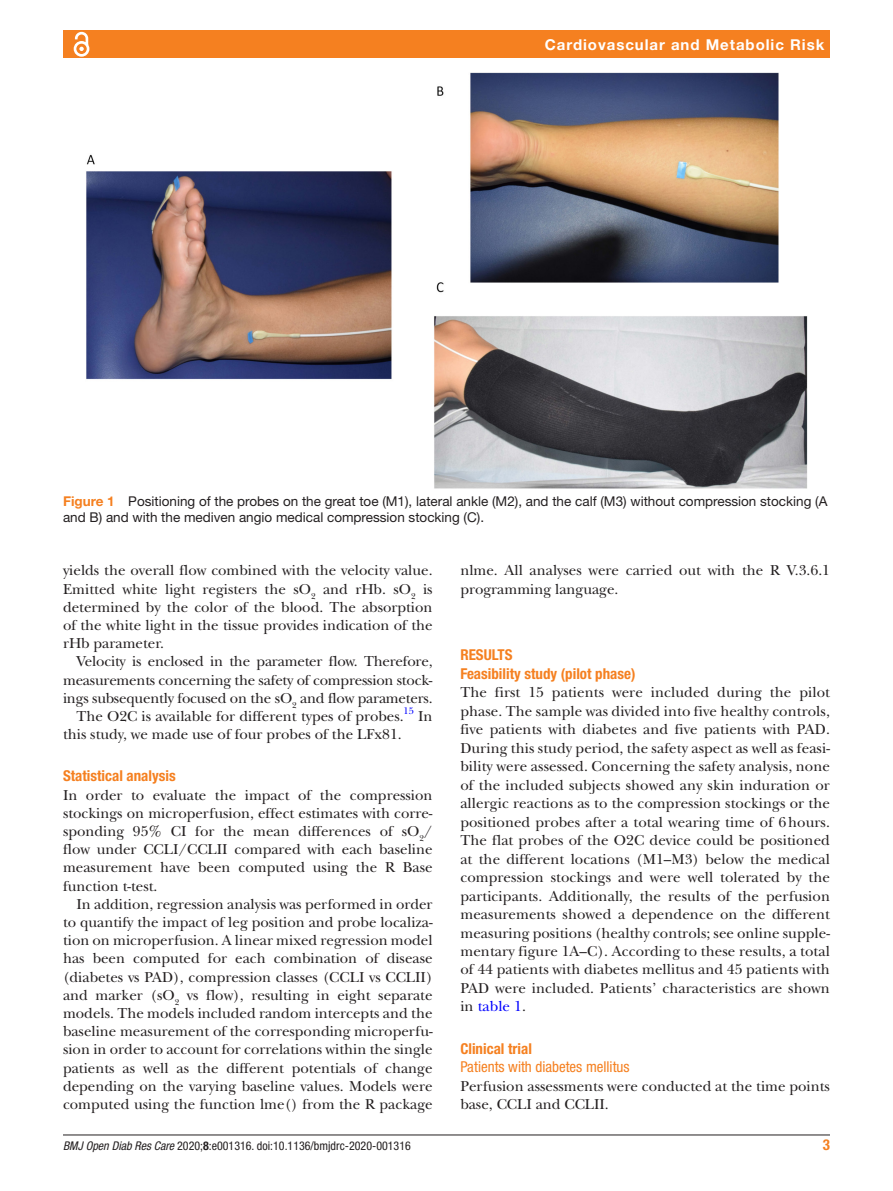
<style>
.page{position:relative;width:893px;height:1191px;background:#fff}
.page>*{position:absolute;margin:0;border:0;box-sizing:border-box;transform-origin:0 0}
.t1{font:15px/18.1px "New Baskerville";color:#231f20;text-align:justify}
.t2{font:700 condensed 15px/18.5px "Helvetica Neue LT Std";color:#f58020}
.t3{font:700 15px "Helvetica Neue LT Std";letter-spacing:.065em;color:#fff}
.t4{font:condensed 15px "Helvetica Neue LT Std";color:#f58020}
.t5{font:13.5px/16.2px "Helvetica Neue LT Std";color:#231f20}
.t6{font:condensed 12px "Helvetica Neue LT Std";color:#231f20}
.t7{font:9.9px "New Baskerville";color:#00f}
.s1{font-weight:700;color:#f58020}
.s2{color:#00f}
.s3{font-style:italic}
.s4{font-weight:700}
</style>
<div class="page">
<hr style="left:63px;top:1134px;width:767px;height:1px;background:#231f20">
<div style="left:63px;top:31px;width:767px;height:27px;background:#f58020"></div>
<svg style="left:73px;top:31px;width:17px;height:26px"></svg>
<img style="left:86px;top:73px;width:722px;height:415px">
<p class="t3" style="left:545px;top:35px;width:281px">Cardiovascular and Metabolic Risk</p>
<p class="t5" style="left:63px;top:492px;width:766px"><span class="s1">Figure 1</span> Positioning of the probes on the great toe (M1), lateral ankle (M2), and the calf (M3) without compression stocking (A and B) and with the mediven angio medical compression stocking (C).</p>
<p class="t1" style="left:63px;top:561px;width:371px">yields the overall flow combined with the velocity value.<br>Emitted white light registers the sO<sub>2</sub> and rHb. sO<sub>2</sub> is determined by the color of the blood. The absorption of the white light in the tissue provides indication of the rHb parameter.</p>
<p class="t1" style="left:77px;top:652px;width:358px">Velocity is enclosed in the parameter flow. Therefore,</p>
<p class="t1" style="left:63px;top:670px;width:371px">measurements concerning the safety of compression stock-</p>
<p class="t1" style="left:63px;top:689px;width:371px">ings subsequently focused on the sO<sub>2</sub> and flow parameters.</p>
<p class="t1" style="left:76px;top:707px;width:329px">The O2C is available for different types of probes.</p>
<p class="t7" style="left:404px;top:705px;width:12px">15</p>
<p class="t1" style="left:418px;top:707px;width:16px">In</p>
<p class="t1" style="left:63px;top:725px;width:340px">this study, we made use of four probes of the LFx81.</p>
<p class="t2" style="left:63px;top:766px;width:114px">Statistical analysis</p>
<p class="t1" style="left:63px;top:786px;width:371px">In order to evaluate the impact of the compression stockings on microperfusion, effect estimates with corre&shy;sponding 95% CI for the mean differences of sO<sub>2</sub>/ flow under CCLI/CCLII compared with each baseline measurement have been computed using the R Base function t-test.</p>
<p class="t1" style="left:63px;top:895px;width:371px;text-indent:14px">In addition, regression analysis was performed in order to quantify the impact of leg position and probe localiza&shy;tion on microperfusion. A linear mixed regression model has been computed for each combination of disease (diabetes vs PAD), compression classes (CCLI vs CCLII) and marker (sO<sub>2</sub> vs flow), resulting in eight separate models. The models included random intercepts and the baseline measurement of the corresponding microperfu&shy;sion in order to account for correlations within the single patients as well as the different potentials of change depending on the varying baseline values. Models were computed using the function lme() from the R package</p>
<p class="t1" style="left:460px;top:561px;width:371px">nlme. All analyses were carried out with the R V.3.6.1 programming language.</p>
<p class="t2" style="left:460px;top:645px;width:177px">Results<br>Feasibility study (pilot phase)</p>
<p class="t1" style="left:460px;top:683px;width:371px">The first 15 patients were included during the pilot phase. The sample was divided into five healthy controls, five patients with diabetes and five patients with PAD.<br>During this study period, the safety aspect as well as feasi&shy;bility were assessed. Concerning the safety analysis, none of the included subjects showed any skin induration or allergic reactions as to the compression stockings or the positioned probes after a total wearing time of 6hours.<br>The flat probes of the O2C device could be positioned at the different locations (M1–M3) below the medical compression stockings and were well tolerated by the participants. Additionally, the results of the perfusion measurements showed a dependence on the different measuring positions (healthy controls; see online supple&shy;mentary figure 1A–C). According to these results, a total of 44 patients with diabetes mellitus and 45 patients with PAD were included. Patients’ characteristics are shown in <span class="s2">table 1</span>.</p>
<p class="t2" style="left:460px;top:1039px;width:73px">Clinical trial</p>
<p class="t4" style="left:460px;top:1058px;width:171px">Patients with diabetes mellitus</p>
<p class="t1" style="left:460px;top:1076px;width:371px">Perfusion assessments were conducted at the time points base, CCLI and CCLII.</p>
<p class="t6" style="left:63px;top:1138px;width:349px"><span class="s3">BMJ Open Diab Res Care</span> 2020;<span class="s4">8</span>:e001316. doi:10.1136/bmjdrc-2020-001316</p>
<p class="t2" style="left:823px;top:1134px;width:9px">3</p>
</div>
